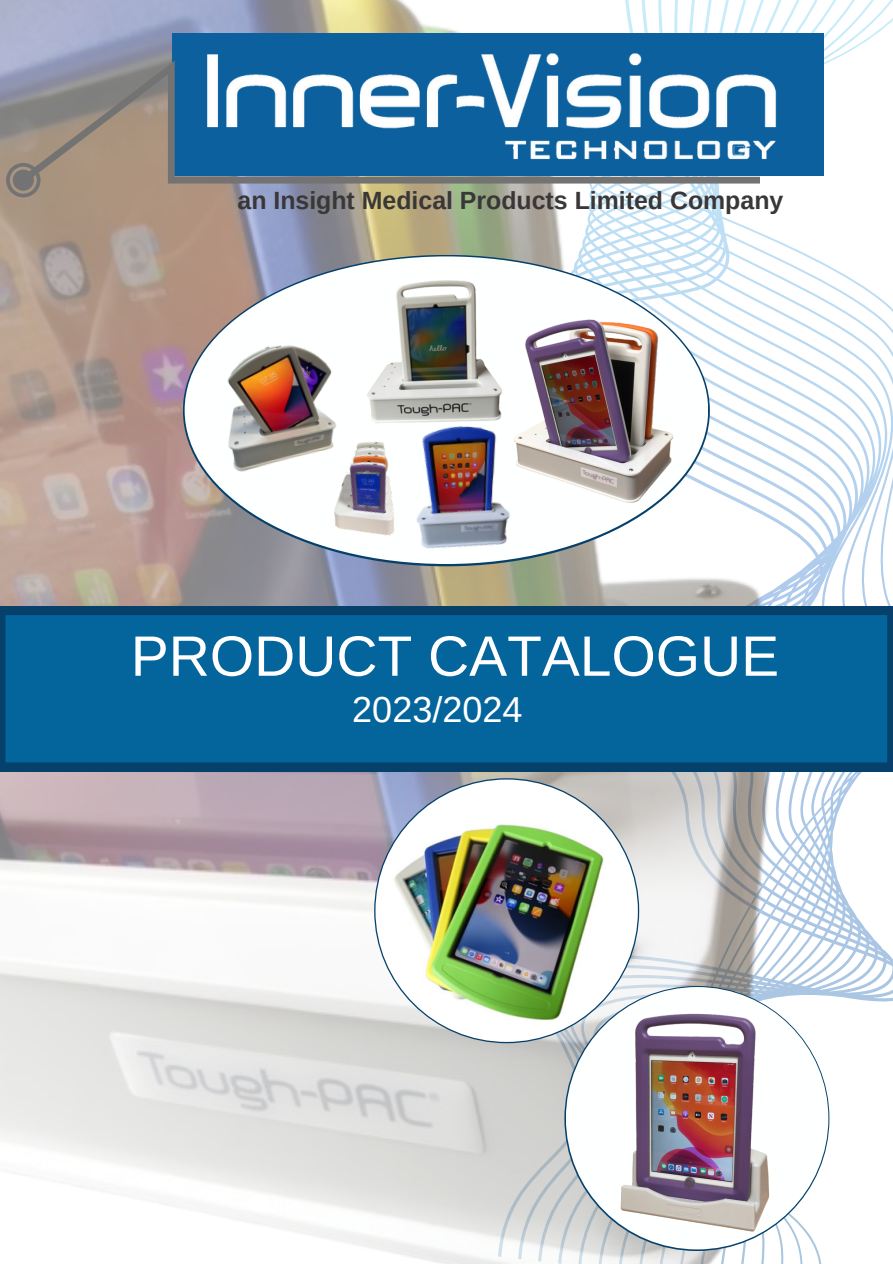
<style>
.page{position:relative;width:893px;height:1264px;background:#fff}
.page>*{position:absolute;margin:0;border:0;box-sizing:border-box;transform-origin:0 0}
.t1{font:57px "Arimo";color:#fff}
.t2{font:36px "Arimo";color:#fff}
.t3{font:700 24.9px "Arimo";color:#393737}
</style>
<div class="page">
<img style="left:0;top:0;width:877px;height:1263px">
<img style="left:111px;top:33px;width:766px;height:144px">
<svg style="left:6px;top:163px;width:34px;height:34px"></svg>
<svg style="left:21px;top:61px;width:738px;height:122px;background:#5685a6"></svg>
<svg style="left:0;top:606px;width:892px;height:165px;background:#045f96"></svg>
<img style="left:375px;top:779px;width:263px;height:262px;border-radius:50%">
<div style="left:566px;top:987px;width:262px;height:262px;background:#feffff;border-radius:50%"></div>
<div style="left:185px;top:256px;width:522px;height:308px;background:#feffff;border-radius:50%"></div>
<img style="left:355px;top:265px;width:147px;height:158px">
<img style="left:521px;top:312px;width:162px;height:197px">
<img style="left:210px;top:317px;width:126px;height:174px">
<img style="left:319px;top:431px;width:71px;height:119px">
<img style="left:390px;top:418px;width:131px;height:169px">
<img style="left:601px;top:993px;width:192px;height:255px">
<p class="t3" style="left:237px;top:186px;width:547px">an Insight Medical Products Limited Company</p>
<h1 class="t1" style="left:131px;top:624px;width:649px">PRODUCT CATALOGUE</h1>
<h2 class="t2" style="left:352px;top:689px;width:172px">2023/2024</h2>
</div>
